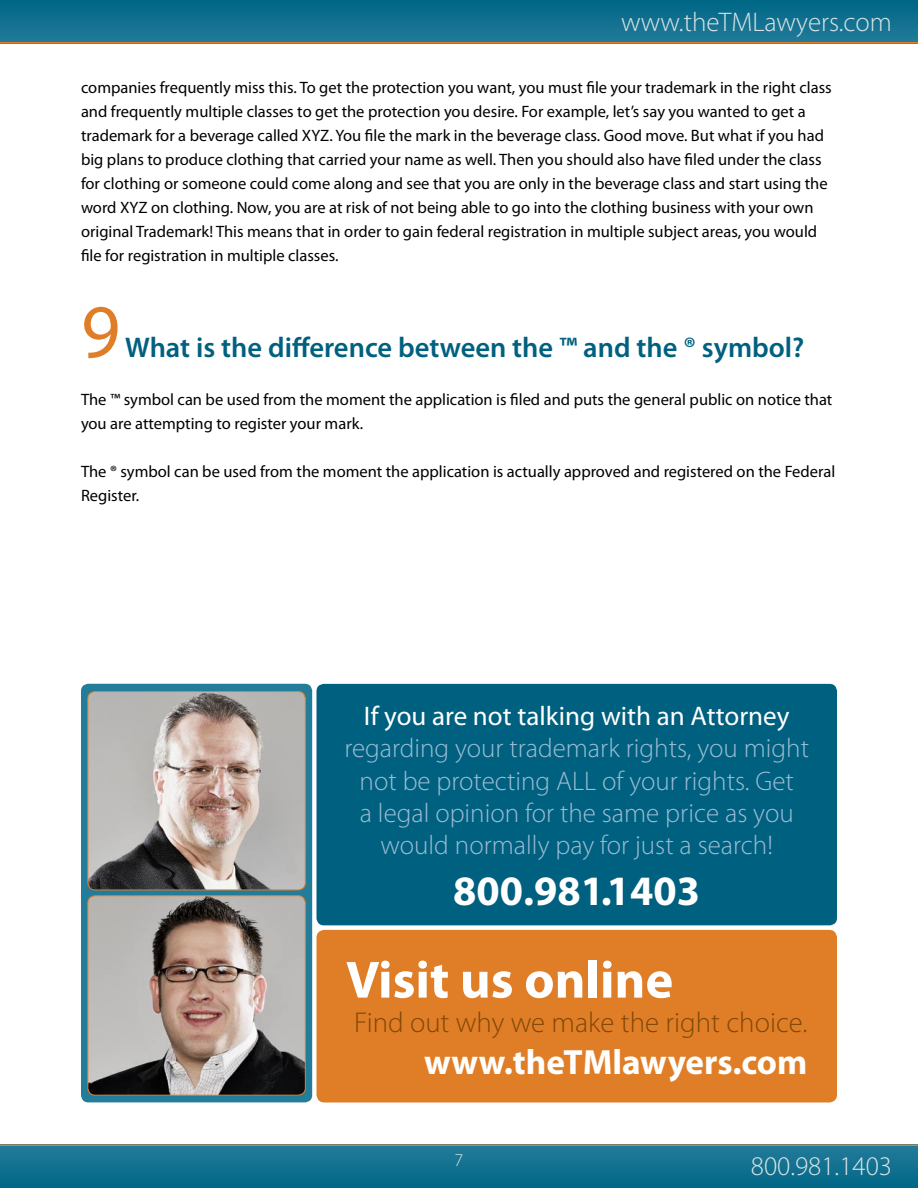
<style>
.page{position:relative;width:918px;height:1188px;background:#fff}
.page>*{position:absolute;margin:0;border:0;box-sizing:border-box;transform-origin:0 0}
.t1{font:76.5px "Myriad Pro";color:#e07e27}
.t2{font:700 52.8px "Myriad Pro";color:#fff}
.t3{font:700 42px "Myriad Pro";color:#fff}
.t4{font:700 35.1px "Myriad Pro";color:#fff}
.t5{font:300 28.8px "Myriad Pro";color:#814807}
.t6{font:600 28.5px "Myriad Pro";color:#00607f}
.t7{font:300 27px/32.4px "Myriad Pro";color:#9cbdd5;text-align:center}
.t8{font:300 27px "Myriad Pro";color:#d8e5e6}
.t9{font:27px "Myriad Pro";color:#fff}
.t10{font:300 18px "Myriad Pro";color:#d8e5e6}
.t11{font:16.5px/24px "Myriad Pro";color:#000}
</style>
<div class="page">
<div style="left:0;top:0;width:918px;height:43px;background:linear-gradient(to bottom,#006685,#247b9a)"></div>
<div style="left:0;top:1145px;width:918px;height:43px;background:linear-gradient(to bottom,#247b9b,#016685)"></div>
<hr style="left:0;top:42px;width:918px;height:1px;background:#e07e27">
<hr style="left:0;top:1145px;width:918px;height:1px;background:#e07e27">
<div style="left:316px;top:930px;width:521px;height:172px;background:#e07e27;border-radius:8px"></div>
<div style="left:316px;top:684px;width:521px;height:241px;background:#00607f;border-radius:7px"></div>
<div style="left:81px;top:684px;width:231px;height:418px;background:#247c9b;border-radius:7px"></div>
<img style="left:88px;top:692px;width:217px;height:198px;border-radius:7px">
<div style="left:87px;top:691px;width:219px;height:199px;border:1px solid #e07e27;border-radius:7px"></div>
<img style="left:88px;top:896px;width:217px;height:199px;border-radius:7px">
<div style="left:87px;top:895px;width:219px;height:201px;border:1px solid #e07e27;border-radius:7px"></div>
<h3 class="t8" style="left:621px;top:6px;width:273px">www.theTMLawyers.com</h3>
<p class="t11" style="left:81px;top:76px;width:752px">companies frequently miss this. To get the protection you want, you must file your trademark in the right class and frequently multiple classes to get the protection you desire. For example, let’s say you wanted to get a trademark for a beverage called XYZ. You file the mark in the beverage class. Good move. But what if you had big plans to produce clothing that carried your name as well. Then you should also have filed under the class for clothing or someone could come along and see that you are only in the beverage class and start using the word XYZ on clothing. Now, you are at risk of not being able to go into the clothing business with your own original Trademark! This means that in order to gain federal registration in multiple subject areas, you would file for registration in multiple classes.</p>
<h1 class="t1" style="left:81px;top:285px;width:41px">9</h1>
<h3 class="t6" style="left:125px;top:330px;width:681px">What is the difference between the ™ and the ® symbol?</h3>
<p class="t11" style="left:81px;top:388px;width:753px">The ™ symbol can be used from the moment the application is filed and puts the general public on notice that you are attempting to register your mark.</p>
<p class="t11" style="left:81px;top:460px;width:756px">The ® symbol can be used from the moment the application is actually approved and registered on the Federal<br>Register.</p>
<h3 class="t9" style="left:364px;top:699px;width:427px">If you are not talking with an Attorney</h3>
<h3 class="t7" style="left:344px;top:732px;width:466px">regarding your trademark rights, you might not be protecting ALL of your rights. Get<br>a legal opinion for the same price as you would normally pay for just a search!</h3>
<h3 class="t3" style="left:453px;top:863px;width:248px">800.981.1403</h3>
<h2 class="t2" style="left:346px;top:945px;width:329px">Visit us online</h2>
<h3 class="t5" style="left:354px;top:1005px;width:455px">Find out why we make the right choice.</h3>
<h3 class="t4" style="left:424px;top:1040px;width:385px">www.theTMlawyers.com</h3>
<p class="t10" style="left:455px;top:1149px;width:10px">7</p>
<h3 class="t8" style="left:751px;top:1150px;width:143px">800.981.1403</h3>
</div>
